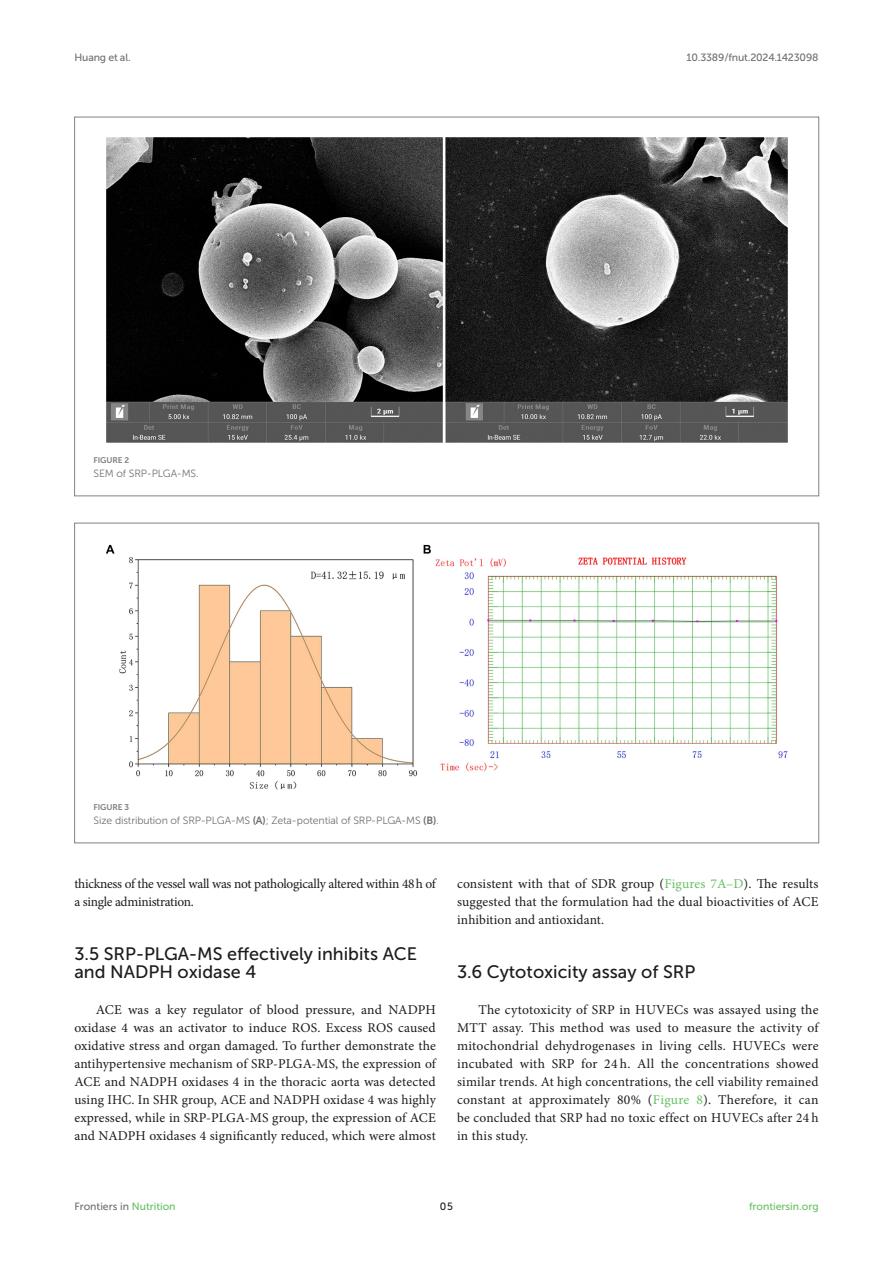
<style>
.page{position:relative;width:893px;height:1263px;background:#fff}
.page>*{position:absolute;margin:0;border:0;box-sizing:border-box;transform-origin:0 0}
.HEAD_2{font:18px/18px "Museo Sans 500";color:#1b1c1b}
.TEXT_FLUSH{font:13.5px/18px "Minion Pro";letter-spacing:.005em;color:#1b1c1b;text-align:justify}
.TEXT_FLUSH-2{font:13.5px/18px "Minion Pro";letter-spacing:-.02em;color:#1b1c1b}
.FIG_LEG{font:10.5px "Museo Sans 300";letter-spacing:-.01em;color:#706f70}
.t1{font:10.5px "Museo Sans 500";letter-spacing:-.015em;color:#706f70}
.t2{font:10.5px "Museo Sans 500";color:#65c161}
.t3{font:10.5px "Museo Sans 500";color:#1b1c1b}
.FIG_HD{font:8.25px "Museo Sans 700";letter-spacing:-.01em;color:#7e7f7f}
.s1{font-family:"Museo Sans 700"}
.s2{color:#65c161}
</style>
<div class="page">
<img style="left:106px;top:137px;width:682px;height:306px">
<img style="left:106px;top:544px;width:682px;height:246px">
<p class="t1" style="left:74px;top:51px;width:58px">Huang et al.</p>
<p class="t1" style="left:686px;top:51px;width:133px">10.3389/fnut.2024.1423098</p>
<p class="FIG_HD" style="left:94px;top:456px;width:37px">FIGURE 2</p>
<p class="FIG_LEG" style="left:94px;top:468px;width:107px">SEM of SRP-PLGA-MS.</p>
<p class="FIG_HD" style="left:94px;top:803px;width:37px">FIGURE 3</p>
<p class="FIG_LEG" style="left:94px;top:815px;width:347px">Size distribution of SRP-PLGA-MS <span class="s1">(A)</span>; Zeta-potential of SRP-PLGA-MS <span class="s1">(B)</span>.</p>
<p class="TEXT_FLUSH-2" style="left:74px;top:875px;width:363px">thickness of the vessel wall was not pathologically altered within 48h of a single administration.</p>
<p class="HEAD_2" style="left:74px;top:945px;width:344px">3.5 SRP-PLGA-MS effectively inhibits ACE and NADPH oxidase 4</p>
<p class="TEXT_FLUSH" style="left:74px;top:1001px;width:363px;text-indent:21px">ACE was a key regulator of blood pressure, and NADPH oxidase 4 was an activator to induce ROS. Excess ROS caused oxidative stress and organ damaged. To further demonstrate the antihypertensive mechanism of SRP-PLGA-MS, the expression of ACE and NADPH oxidases 4 in the thoracic aorta was detected using IHC. In SHR group, ACE and NADPH oxidase 4 was highly expressed, while in SRP-PLGA-MS group, the expression of ACE and NADPH oxidases 4 significantly reduced, which were almost</p>
<p class="TEXT_FLUSH" style="left:457px;top:875px;width:363px">consistent with that of SDR group (<span class="s2">Figures 7A–D</span>). The results suggested that the formulation had the dual bioactivities of ACE inhibition and antioxidant.</p>
<p class="HEAD_2" style="left:457px;top:963px;width:240px">3.6 Cytotoxicity assay of SRP</p>
<p class="TEXT_FLUSH" style="left:457px;top:1001px;width:363px;text-indent:21px">The cytotoxicity of SRP in HUVECs was assayed using the MTT assay. This method was used to measure the activity of mitochondrial dehydrogenases in living cells. HUVECs were incubated with SRP for 24 h. All the concentrations showed similar trends. At high concentrations, the cell viability remained constant at approximately 80% (<span class="s2">Figure 8</span>). Therefore, it can be concluded that SRP had no toxic effect on HUVECs after 24 h in this study.</p>
<p class="t1" style="left:74px;top:1200px;width:103px">Frontiers in <span class="s2">Nutrition</span></p>
<p class="t3" style="left:440px;top:1200px;width:14px">05</p>
<p class="t2" style="left:749px;top:1200px;width:71px">frontiersin.org</p>
</div>
